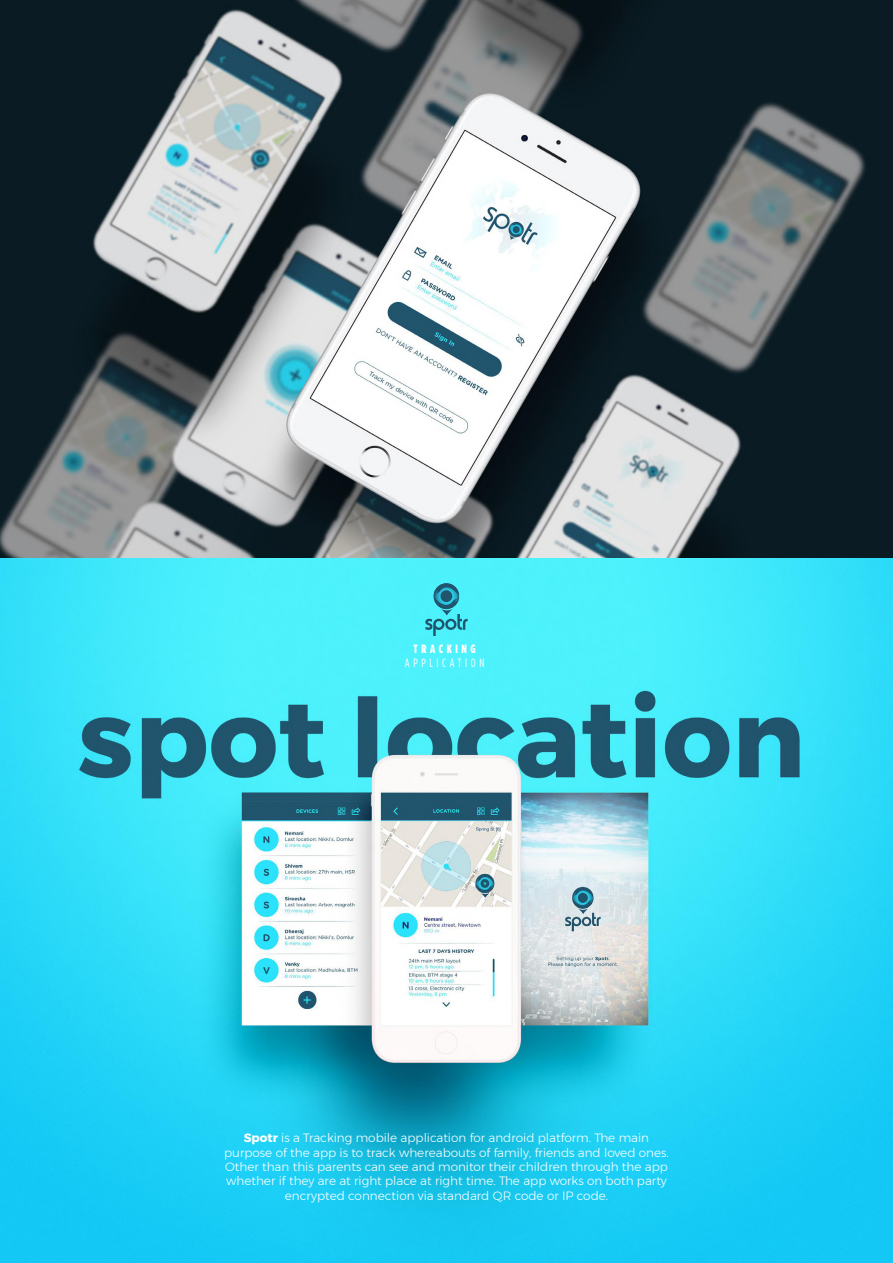
<style>
.page{position:relative;width:893px;height:1263px;background:#fff}
.page>*{position:absolute;margin:0;border:0;box-sizing:border-box;transform-origin:0 0}
.t1{font:300 12px/14.4px "Montserrat";color:#fff;text-align:center}
.t2{font:12px "Gotham Condensed";letter-spacing:.3em;color:#fff}
.t3{font:900 12px "Gotham Condensed";letter-spacing:.3em;color:#fff}
.s1{font-weight:700}
</style>
<div class="page">
<img style="left:0;top:0;width:892px;height:1263px">
<svg style="left:425px;top:583px;width:42px;height:53px;background:#3dbfce"></svg>
<p class="t3" style="left:413px;top:641px;width:64px">TRACKING</p>
<p class="t2" style="left:405px;top:656px;width:81px">APPLICATION</p>
<p class="t1" style="left:224px;top:1131px;width:446px"><span class="s1">Spotr</span> is a Tracking mobile application for android platform. The main purpose of the app is to track whereabouts of family, friends and loved ones.<br>Other than this parents can see and monitor their children through the app whether if they are at right place at right time. The app works on both party encrypted connection via standard QR code or IP code.</p>
</div>
